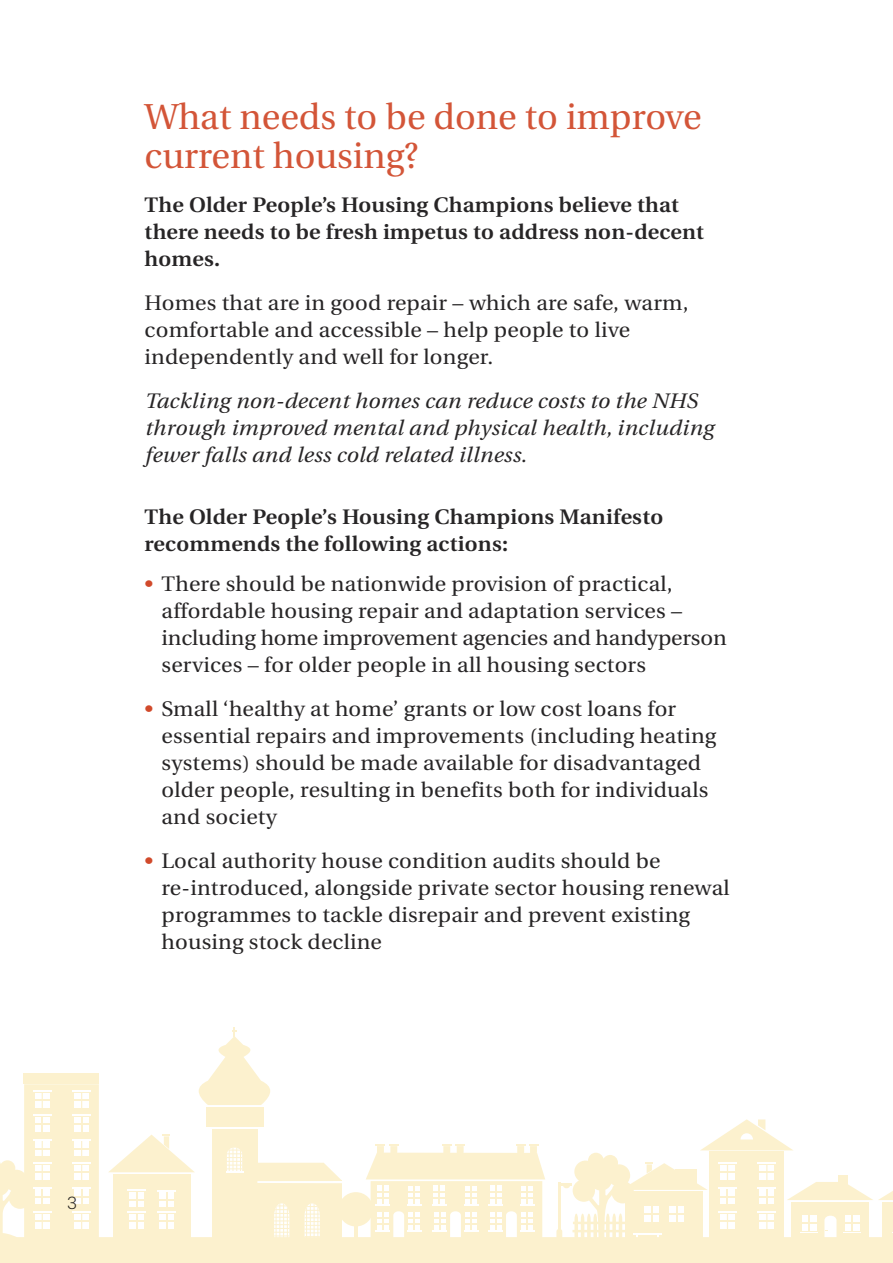
<style>
.page{position:relative;width:893px;height:1263px;background:#fff}
.page>*{position:absolute;margin:0;border:0;box-sizing:border-box;transform-origin:0 0}
.t1{font:36px/39px "Utopia";color:#d35538}
.t2{font:21px/27px "Utopia";letter-spacing:.01em;color:#272526;scale:1.05 1}
.t3{font:600 21px/27px "Utopia";letter-spacing:.01em;color:#272526;scale:1.05 1}
.t4{font:italic 21px/27px "Utopia";letter-spacing:.01em;color:#272526;scale:1.05 1}
.t5{font:300 17.25px "Roboto";color:#272526;scale:1.05 1}
.s1{color:#d14a2b}
</style>
<div class="page">
<svg style="left:0;top:1027px;width:893px;height:236px"></svg>
<div style="left:838px;top:1175px;width:9px;height:18px;background:#fcf1ce"></div>
<hr style="left:205px;top:1127px;width:60px;height:2px;background:#fff">
<h1 class="t1" style="left:145px;top:100px;width:559px">What needs to be done to improve current housing?</h1>
<p class="t3" style="left:145px;top:193px;width:534px">The Older People’s Housing Champions believe that there needs to be fresh impetus to address non-decent homes.</p>
<p class="t2" style="left:145px;top:291px;width:520px">Homes that are in good repair – which are safe, warm, comfortable and accessible – help people to live independently and well for longer.</p>
<p class="t4" style="left:145px;top:389px;width:543px">Tackling non-decent homes can reduce costs to the NHS through improved mental and physical health, including fewer falls and less cold related illness.</p>
<p class="t3" style="left:145px;top:505px;width:495px">The Older People’s Housing Champions Manifesto recommends the following actions:</p>
<p class="t2" style="left:162px;top:572px;width:540px;text-indent:-17px"><span class="s1">•</span> There should be nationwide provision of practical, affordable housing repair and adaptation services – including home improvement agencies and handyperson services – for older people in all housing sectors</p>
<p class="t2" style="left:162px;top:697px;width:530px;text-indent:-17px"><span class="s1">•</span> Small ‘healthy at home’ grants or low cost loans for essential repairs and improvements (including heating systems) should be made available for disadvantaged older people, resulting in benefits both for individuals and society</p>
<p class="t2" style="left:162px;top:849px;width:542px;text-indent:-17px"><span class="s1">•</span> Local authority house condition audits should be re-introduced, alongside private sector housing renewal programmes to tackle disrepair and prevent existing housing stock decline</p>
<p class="t5" style="left:67px;top:1193px;width:11px">3</p>
</div>
